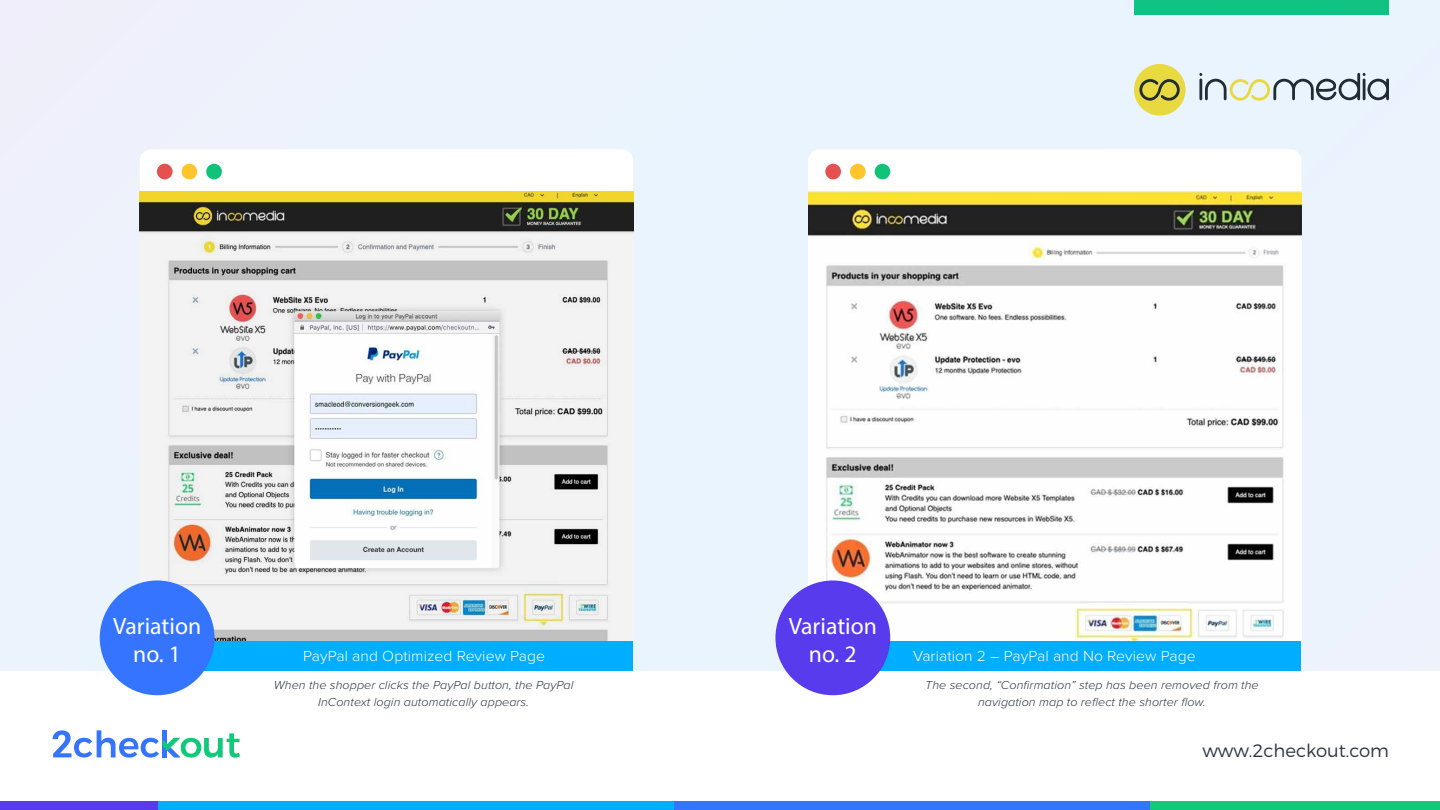
<style>
.page{position:relative;width:1440px;height:810px;background:#fff}
.page>*{position:absolute;margin:0;border:0;box-sizing:border-box;transform-origin:0 0}
.t1{font:23.7px/28.5px "Myriad Pro";color:#fff;text-align:center}
.t2{font:300 18px "Montserrat";color:#293443}
.t3{font:300 15px "Proxima Nova";letter-spacing:.005em;color:#fff;scale:1.05 1}
.t4{font:italic 300 12px/16.5px "Proxima Nova";letter-spacing:.005em;color:#293443;text-align:center;scale:1.05 1}
</style>
<div class="page">
<div style="left:0;top:801px;width:158px;height:9px;background:#583bec"></div>
<div style="left:158px;top:801px;width:516px;height:9px;background:#00aeff"></div>
<div style="left:674px;top:801px;width:579px;height:9px;background:#3474ff"></div>
<div style="left:1150px;top:801px;width:290px;height:9px;background:#11c979"></div>
<svg style="left:53px;top:730px;width:187px;height:28px"></svg>
<div style="left:0;top:0;width:1440px;height:670px;background:#ebf3fd"></div>
<div style="left:140px;top:149px;width:493px;height:42px;background:#fff"></div>
<div style="left:157px;top:164px;width:16px;height:15px;background:#e55050;border-radius:50%"></div>
<div style="left:182px;top:164px;width:15px;height:15px;background:#ffc52a;border-radius:50%"></div>
<div style="left:206px;top:164px;width:16px;height:15px;background:#11c279;border-radius:50%"></div>
<div style="left:808px;top:149px;width:494px;height:42px;background:#fff"></div>
<div style="left:825px;top:164px;width:16px;height:15px;background:#e55050;border-radius:50%"></div>
<div style="left:850px;top:164px;width:16px;height:15px;background:#ffc52a;border-radius:50%"></div>
<div style="left:875px;top:164px;width:15px;height:15px;background:#11c279;border-radius:50%"></div>
<img style="left:808px;top:191px;width:494px;height:479px">
<div style="left:808px;top:641px;width:493px;height:29px;background:#00aeff"></div>
<img style="left:140px;top:191px;width:494px;height:450px">
<div style="left:140px;top:641px;width:493px;height:29px;background:#00aeff"></div>
<div style="left:100px;top:580px;width:114px;height:115px;background:#3474ff;border-radius:50%"></div>
<div style="left:775px;top:580px;width:115px;height:115px;background:#583bec;border-radius:50%"></div>
<h1 class="t1" style="left:113px;top:611px;width:90px">Variation no. 1</h1>
<h1 class="t1" style="left:789px;top:611px;width:90px">Variation no. 2</h1>
<p class="t3" style="left:303px;top:645px;width:232px">PayPal and Optimized Review Page</p>
<p class="t3" style="left:913px;top:645px;width:271px">Variation 2 – PayPal and No Review Page</p>
<p class="t4" style="left:274px;top:677px;width:287px">When the shopper clicks the PayPal button, the PayPal<br>InContext login automatically appears.</p>
<p class="t4" style="left:925px;top:677px;width:319px">The second, “Confirmation” step has been removed from the navigation map to reflect the shorter flow.</p>
<h2 class="t2" style="left:1202px;top:737px;width:188px">www.2checkout.com</h2>
</div>
